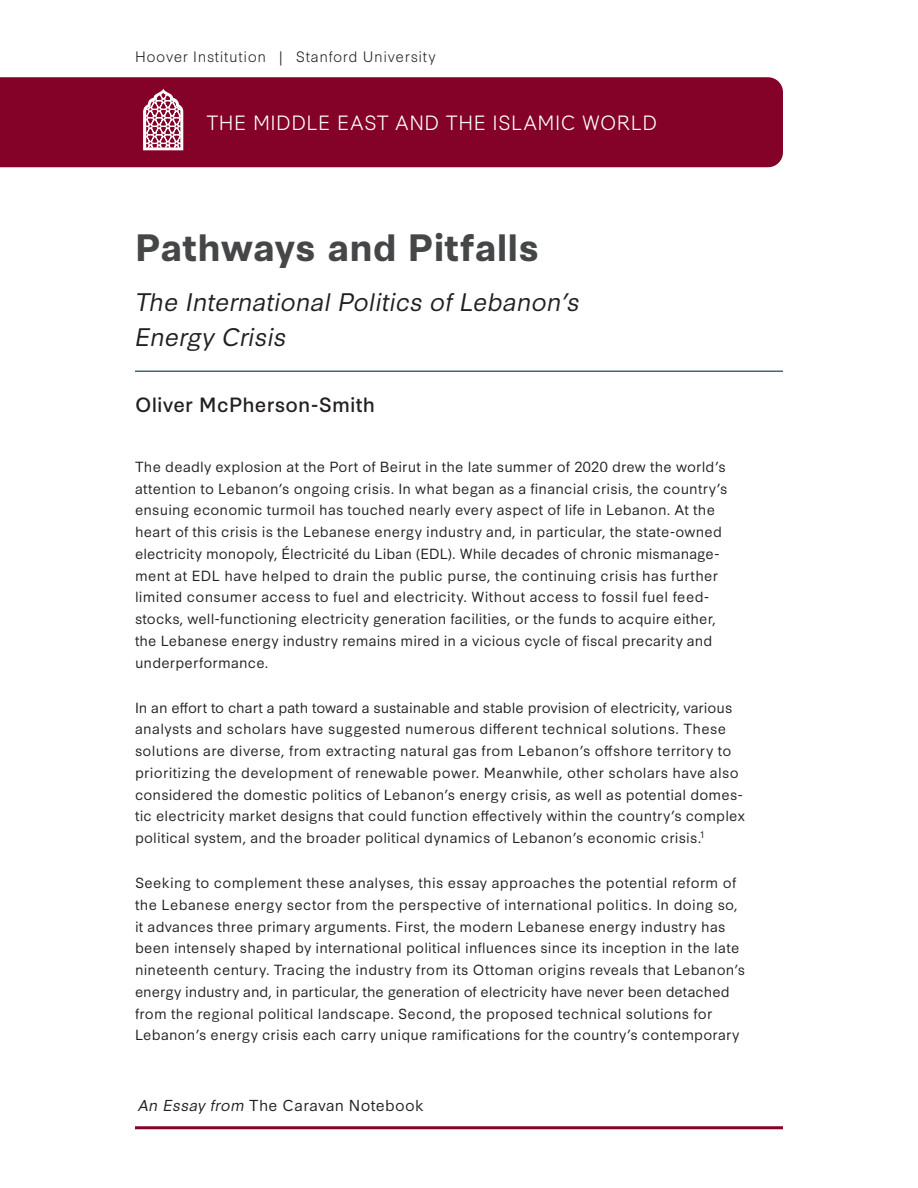
<style>
.page{position:relative;width:918px;height:1188px;background:#fff}
.page>*{position:absolute;margin:0;border:0;box-sizing:border-box;transform-origin:0 0}
.t1{font:700 36px "Synthese";color:#454647}
.t2{font:italic 24px/34.5px "Synthese";letter-spacing:-.005em;color:#231f20}
.t3{font:300 19.5px "Synthese";letter-spacing:.02em;color:#fff}
.t4{font:19.5px "Synthese";letter-spacing:.01em;color:#231f20}
.t5{font:15px "Synthese";letter-spacing:.02em;color:#231f20}
.t6{font:300 14.25px "Synthese";letter-spacing:.04em;color:#231f20}
.t7{font:13.8px/21.8px "Synthese";letter-spacing:.015em;color:#231f20}
.s1{font-style:italic}
</style>
<div class="page">
<div style="left:0;top:77px;width:783px;height:90px;background:#840128"></div>
<svg style="left:139px;top:85px;width:49px;height:65px"></svg>
<hr style="left:135px;top:1126px;width:648px;height:3px;background:#840128">
<hr style="left:135px;top:370px;width:648px;height:2px;background:#40687e">
<p class="t6" style="left:135px;top:45px;width:302px">Hoover Institution | Stanford University</p>
<h3 class="t3" style="left:206px;top:106px;width:453px">THE MIDDLE EAST AND THE ISLAMIC WORLD</h3>
<h1 class="t1" style="left:135px;top:219px;width:406px">Pathways and Pitfalls</h1>
<h2 class="t2" style="left:135px;top:283px;width:446px">The International Politics of Lebanon’s<br>Energy Crisis</h2>
<h3 class="t4" style="left:135px;top:389px;width:242px">Oliver McPherson-Smith</h3>
<p class="t7" style="left:135px;top:454px;width:594px">The deadly explosion at the Port of Beirut in the late summer of 2020 drew the world’s attention to Lebanon’s ongoing crisis. In what began as a financial crisis, the country’s ensuing economic turmoil has touched nearly every aspect of life in Lebanon. At the heart of this crisis is the Lebanese energy industry and, in particular, the state-owned electricity monopoly, Électricité du Liban (EDL). While decades of chronic mismanage&shy;ment at EDL have helped to drain the public purse, the continuing crisis has further limited consumer access to fuel and electricity. Without access to fossil fuel feed&shy;stocks, well-functioning electricity generation facilities, or the funds to acquire either, the Lebanese energy industry remains mired in a vicious cycle of fiscal precarity and underperformance.</p>
<p class="t7" style="left:135px;top:695px;width:611px">In an effort to chart a path toward a sustainable and stable provision of electricity, various analysts and scholars have suggested numerous different technical solutions. These solutions are diverse, from extracting natural gas from Lebanon’s offshore territory to prioritizing the development of renewable power. Meanwhile, other scholars have also considered the domestic politics of Lebanon’s energy crisis, as well as potential domes&shy;tic electricity market designs that could function effectively within the country’s complex political system, and the broader political dynamics of Lebanon’s economic crisis.<sup>1</sup></p>
<p class="t7" style="left:135px;top:871px;width:612px">Seeking to complement these analyses, this essay approaches the potential reform of the Lebanese energy sector from the perspective of international politics. In doing so, it advances three primary arguments. First, the modern Lebanese energy industry has been intensely shaped by international political influences since its inception in the late nineteenth century. Tracing the industry from its Ottoman origins reveals that Lebanon’s energy industry and, in particular, the generation of electricity have never been detached from the regional political landscape. Second, the proposed technical solutions for Lebanon’s energy crisis each carry unique ramifications for the country’s contemporary</p>
<p class="t5" style="left:138px;top:1093px;width:287px"><span class="s1">An Essay from</span> The Caravan Notebook</p>
</div>
